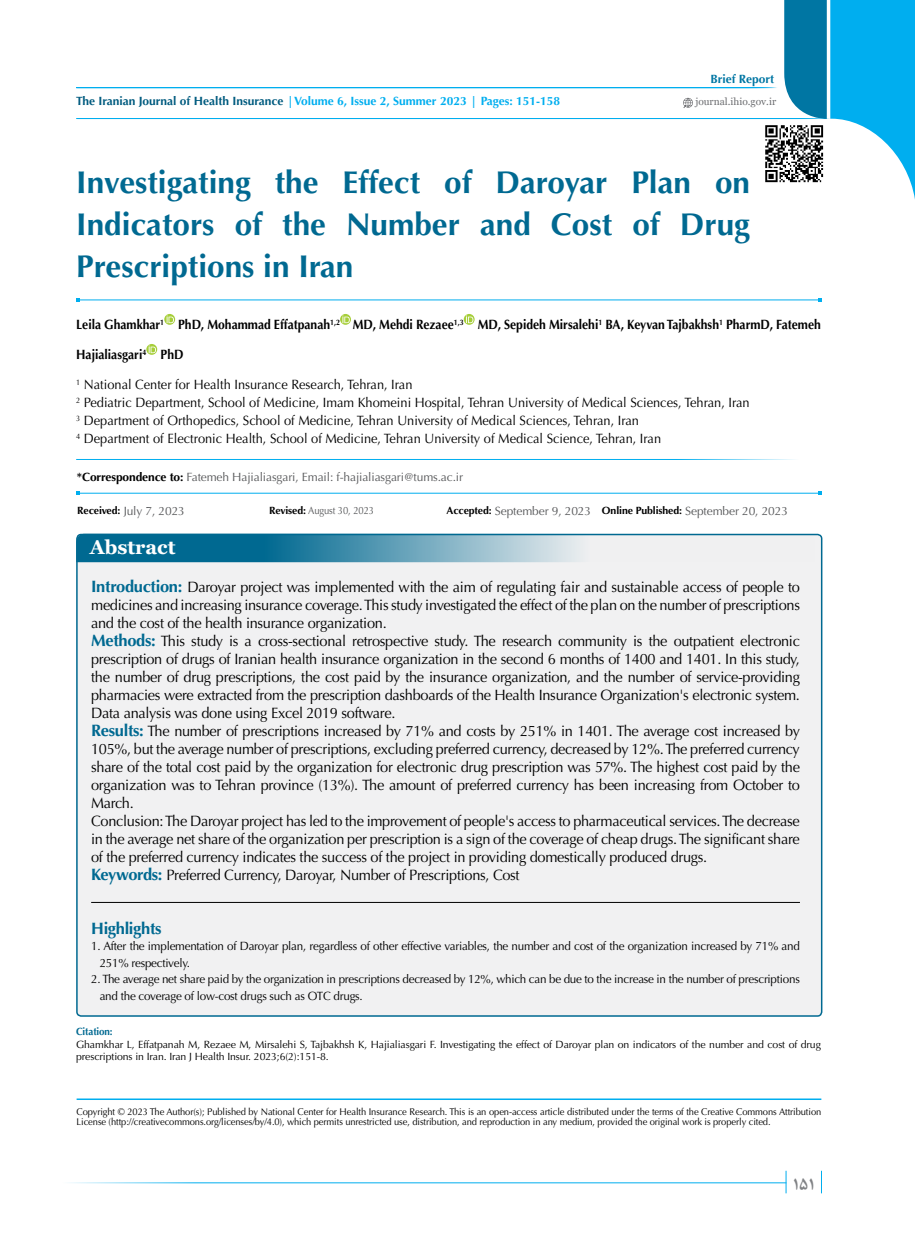
<style>
.page{position:relative;width:915px;height:1255px;background:#fff}
.page>*{position:absolute;margin:0;border:0;box-sizing:border-box;transform-origin:0 0}
._01__Matn_1{font:700 31.5px/42px "Optima LT Std";color:#006991}
._04__میان_تیتر__پژوه{font:700 19.65px "Vani";color:#fff}
.t1{font:700 18px "B Nazanin";color:#808285}
._01__Matn_1-2{font:700 16.5px "Optima LT Std";letter-spacing:-.02em;color:#006991}
._01__Matn_1-3{font:15px/18px "Optima LT Std";letter-spacing:-.02em;color:#000;text-align:justify}
._01__Matn_1-4{font:13.5px "Optima LT Std";color:#000;scale:.95 1}
._01__Matn_1-5{font:700 13.5px "Optima LT Std";color:#000;scale:.9 1}
._01__Matn_1-6{font:12px/16.5px "Optima LT Std";letter-spacing:-.02em;color:#000}
._01__Matn_1-7{font:12px "Optima LT Std";letter-spacing:-.01em;color:#58595b}
._01__Matn_1-8{font:700 12px "Optima LT Std";color:#00aeef}
._01__Matn_1-9{font:700 12px "Optima LT Std";color:#0076a3}
._01__Matn_1-10{font:10.5px/12.6px "Optima LT Std";letter-spacing:-.01em;color:#000}
._01__Matn_1-11{font:700 10.5px "Optima LT Std";letter-spacing:-.01em;color:#000}
._01__Matn_1-12{font:10.5px "Optima LT Std";letter-spacing:-.01em;color:#58595b;scale:.9 1}
._01__Matn_1-13{font:700 10.5px "Optima LT Std";letter-spacing:-.01em;color:#006991;scale:.94 1}
._04__میان_تیتر__پژوه-2{font:10.2px "Vani";color:#6d6e71}
._01__Matn_1-14{font:9.75px/10.5px "Optima LT Std";letter-spacing:-.01em;color:#000;scale:.96 1}
._01__Matn_1-15{font:700 7.8px "Optima LT Std";color:#000;scale:.9 1}
._01__Matn_1-16{font:7.8px "Optima LT Std";color:#000;scale:.95 1}
.s1{color:#005b7f}
.s2{font-weight:700;color:#000}
.s3{font-weight:700;font-size:16.5px;color:#006991}
</style>
<div class="page">
<svg style="left:785px;top:1170px;width:1px;height:23px"></svg>
<hr style="left:53px;top:1182px;width:733px;height:1px;background:#00aeef">
<hr style="left:77px;top:87px;width:701px;height:1px;background:#00aeef">
<svg style="left:784px;top:0;width:130px;height:194px"></svg>
<hr style="left:76px;top:118px;width:786px;height:1px;background:#00aeef">
<div style="left:77px;top:534px;width:744px;height:481px;background:#f1f1f2;border-radius:4px"></div>
<svg style="left:76px;top:533px;width:739px;height:411px"></svg>
<hr style="left:78px;top:299px;width:741px;height:1px;background:#00aeef">
<hr style="left:78px;top:493px;width:741px;height:1px;background:#00aeef">
<hr style="left:76px;top:459px;width:745px;height:1px;background:#00aeef">
<hr style="left:91px;top:902px;width:708px;height:1px;background:#000">
<img style="left:765px;top:122px;width:61px;height:64px">
<hr style="left:76px;top:87px;width:701px;height:1px;background:#00aeef">
<svg style="left:683px;top:98px;width:9px;height:10px"></svg>
<hr style="left:77px;top:1098px;width:744px;height:1px;background:#00aeef">
<svg style="left:164px;top:314px;width:11px;height:11px"></svg>
<svg style="left:340px;top:314px;width:11px;height:11px"></svg>
<svg style="left:463px;top:314px;width:11px;height:11px"></svg>
<svg style="left:146px;top:344px;width:11px;height:11px"></svg>
<p class="_01__Matn_1-8" style="left:76px;top:94px;width:485px"><span class="s1">The Iranian Journal of Health Insurance</span> |Volume 6, Issue 2, Summer 2023 | Pages: 151-158</p>
<p class="_01__Matn_1-9" style="left:710px;top:72px;width:65px">Brief Report</p>
<p class="_04__میان_تیتر__پژوه-2" style="left:695px;top:95px;width:82px">journal.ihio.gov i r.</p>
<p class="_01__Matn_1" style="left:76px;top:162px;width:176px">Investigating</p>
<p class="_01__Matn_1" style="left:275px;top:162px;width:45px">the</p>
<p class="_01__Matn_1" style="left:342px;top:162px;width:79px">Effect</p>
<p class="_01__Matn_1" style="left:444px;top:162px;width:29px">of</p>
<p class="_01__Matn_1" style="left:495px;top:162px;width:113px">Daroyar</p>
<p class="_01__Matn_1" style="left:631px;top:162px;width:61px">Plan</p>
<p class="_01__Matn_1" style="left:714px;top:162px;width:37px">on</p>
<p class="_01__Matn_1" style="left:234px;top:204px;width:29px">of</p>
<p class="_01__Matn_1" style="left:76px;top:204px;width:279px">Indicators<br>Prescriptions in Iran</p>
<p class="_01__Matn_1" style="left:282px;top:204px;width:45px">the</p>
<p class="_01__Matn_1" style="left:346px;top:204px;width:115px">Number</p>
<p class="_01__Matn_1" style="left:480px;top:204px;width:52px">and</p>
<p class="_01__Matn_1" style="left:550px;top:204px;width:63px">Cost</p>
<p class="_01__Matn_1" style="left:632px;top:204px;width:29px">of</p>
<p class="_01__Matn_1" style="left:679px;top:204px;width:72px">Drug</p>
<p class="_01__Matn_1-5" style="left:178px;top:317px;width:170px">PhD, Mohammad Effatpanah</p>
<p class="_01__Matn_1-5" style="left:76px;top:317px;width:95px">Leila Ghamkhar</p>
<p class="_01__Matn_1-15" style="left:718px;top:317px;width:6px">1</p>
<p class="_01__Matn_1-5" style="left:352px;top:317px;width:114px">MD, Mehdi Rezaee</p>
<p class="_01__Matn_1-5" style="left:477px;top:317px;width:136px">MD, Sepideh Mirsalehi</p>
<p class="_01__Matn_1-5" style="left:605px;top:317px;width:128px">BA, Keyvan Tajbakhsh</p>
<p class="_01__Matn_1-5" style="left:725px;top:317px;width:107px">PharmD, Fatemeh</p>
<p class="_01__Matn_1-15" style="left:160px;top:317px;width:6px">1</p>
<p class="_01__Matn_1-15" style="left:330px;top:317px;width:12px">1,2</p>
<p class="_01__Matn_1-15" style="left:453px;top:317px;width:12px">1,3</p>
<p class="_01__Matn_1-15" style="left:598px;top:317px;width:6px">1</p>
<p class="_01__Matn_1-5" style="left:76px;top:347px;width:75px">Hajialiasgari</p>
<p class="_01__Matn_1-16" style="left:76px;top:377px;width:6px">1</p>
<p class="_01__Matn_1-4" style="left:84px;top:377px;width:347px">National Center for Health Insurance Research, Tehran, Iran</p>
<p class="_01__Matn_1-16" style="left:76px;top:395px;width:6px">2</p>
<p class="_01__Matn_1-4" style="left:84px;top:395px;width:702px">Pediatric Department, School of Medicine, Imam Khomeini Hospital, Tehran University of Medical Sciences, Tehran, Iran</p>
<p class="_01__Matn_1-16" style="left:76px;top:413px;width:6px">3</p>
<p class="_01__Matn_1-4" style="left:84px;top:413px;width:585px">Department of Orthopedics, School of Medicine, Tehran University of Medical Sciences, Tehran, Iran</p>
<p class="_01__Matn_1-16" style="left:76px;top:431px;width:6px">4</p>
<p class="_01__Matn_1-4" style="left:84px;top:431px;width:609px">Department of Electronic Health, School of Medicine, Tehran University of Medical Science, Tehran, Iran</p>
<p class="_01__Matn_1-5" style="left:160px;top:347px;width:27px">PhD</p>
<p class="_01__Matn_1-15" style="left:142px;top:347px;width:6px">4</p>
<p class="_01__Matn_1-7" style="left:77px;top:470px;width:387px"><span class="s2">*Correspondence to:</span> Fatemeh Hajialiasgari, Email -f: hajialiasgari@tums.ac i r.</p>
<p class="_01__Matn_1-7" style="left:124px;top:504px;width:63px">July 7, 2023</p>
<p class="_01__Matn_1-11" style="left:77px;top:504px;width:45px">Received:</p>
<p class="_01__Matn_1-12" style="left:269px;top:504px;width:118px"><span class="s2">Revised:</span> August 30, 2023</p>
<p class="_01__Matn_1-7" style="left:495px;top:504px;width:98px">September 9, 2023</p>
<p class="_01__Matn_1-11" style="left:446px;top:504px;width:47px">Accepted:</p>
<p class="_01__Matn_1-7" style="left:685px;top:504px;width:104px">September 20, 2023</p>
<p class="_01__Matn_1-11" style="left:601px;top:504px;width:82px">Online Published:</p>
<p class="_04__میان_تیتر__پژوه" style="left:90px;top:535px;width:87px">Abstract</p>
<p class="_01__Matn_1-3" style="left:91px;top:577px;width:710px"><span class="s3">Introduction:</span> Daroyar project was implemented with the aim of regulating fair and sustainable access of people to medicines and increasing insurance coverage.This study investigated the effect of the plan on the number of prescriptions and the cost of the health insurance organization.</p>
<p class="_01__Matn_1-3" style="left:91px;top:631px;width:710px"><span class="s3">Methods:</span> This study is a cross-sectional retrospective study. The research community is the outpatient electronic prescription of drugs of Iranian health insurance organization in the second 6 months of 1400 and 1401. In this study, the number of drug prescriptions, the cost paid by the insurance organization, and the number of service-providing pharmacies were extracted from the prescription dashboards of the Health Insurance Organization s' electronic system.<br>Data analysis was done using Excel 2019 software.</p>
<p class="_01__Matn_1-3" style="left:91px;top:721px;width:710px"><span class="s3">Results:</span> The number of prescriptions increased by 71% and costs by 251% in 1401. The average cost increased by 105%, but the average number of prescriptions, excluding preferred currency, decreased by 12%.The preferred currency share of the total cost paid by the organization for electronic drug prescription was 57%. The highest cost paid by the organization was to Tehran province (13% .) The amount of preferred currency has been increasing from October to March.</p>
<p class="_01__Matn_1-3" style="left:91px;top:811px;width:710px">Conclusion:The Daroyar project has led to the improvement of people s' access to pharmaceutical services.The decrease in the average net share of the organization per prescription is a sign of the coverage of cheap drugs.The significant share of the preferred currency indicates the success of the project in providing domestically produced drugs.</p>
<p class="_01__Matn_1-3" style="left:91px;top:865px;width:430px"><span class="s3">Keywords:</span> Preferred Currency, Daroyar, Number of Prescriptions, Cost</p>
<p class="_01__Matn_1-2" style="left:91px;top:918px;width:72px">Highlights</p>
<p class="_01__Matn_1-6" style="left:100px;top:938px;width:701px;text-indent:-9px">1. After the implementation of Daroyar plan, regardless of other effective variables, the number and cost of the organization increased by 71% and<br>251% respectively.</p>
<p class="_01__Matn_1-6" style="left:100px;top:971px;width:701px;text-indent:-9px">2. The average net share paid by the organization in prescriptions decreased by 12%, which can be due to the increase in the number of prescriptions and the coverage of low-cost drugs such as OTC drugs.</p>
<p class="_01__Matn_1-13" style="left:76px;top:1025px;width:40px">Citation:</p>
<p class="_01__Matn_1-10" style="left:76px;top:1037px;width:746px">Ghamkhar ,L Effatpanah M, Rezaee M, Mirsalehi ,S Tajbakhsh K, Hajialiasgari .F Investigating the effect of Daroyar plan on indicators of the number and cost of drug prescriptions in Iran. Iran J Health Insur. 2023 (2)6; :151-8.</p>
<p class="_01__Matn_1-14" style="left:77px;top:1106px;width:777px">Copyright © 2023 The Author s( ); Published by National Center for Health Insurance Research. This is an open-access article distributed under the terms of the Creative Commons Attribution<br>License (http://creativecommons.org/licenses/by/4.0 ,) which permits unrestricted use, distribution, and reproduction in any medium, provided the original work is properly cited.</p>
<p class="t1" style="left:792px;top:1172px;width:24px">151</p>
</div>
